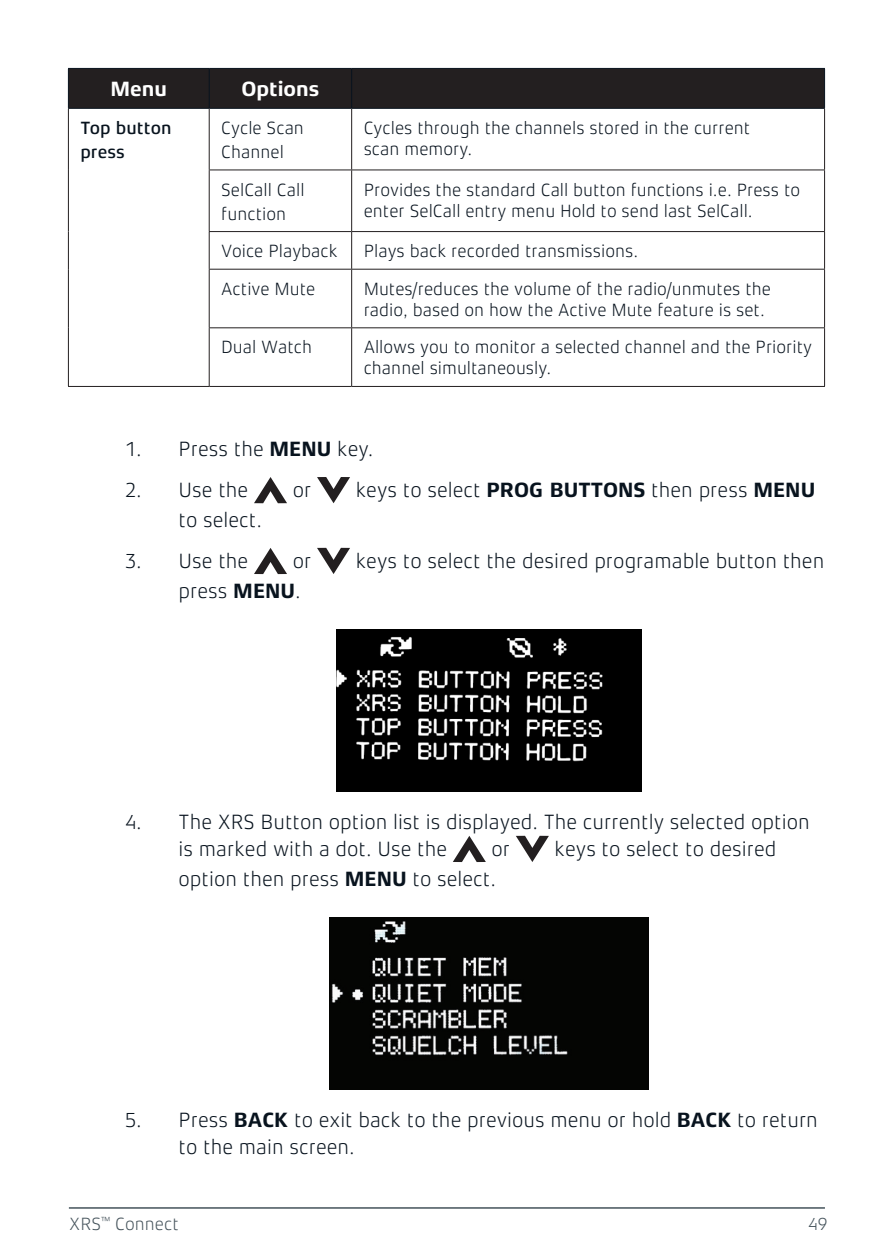
<style>
.page{position:relative;width:893px;height:1259px;background:#fff}
.page>*{position:absolute;margin:0;border:0;box-sizing:border-box;transform-origin:0 0}
.t1{font:300 21px/27px "Xenois Sans Pro";color:#08131e}
.table_head{font:700 21px "Xenois Sans Pro";color:#fff}
.Table_09_pt_A6{font:300 18px/21px "Xenois Sans Pro";color:#08131e}
.Table_09_pt_A6-2{font:500 18px/24px "Xenois Sans Pro";color:#08131e}
.t2{font:300 18px "Xenois Sans Pro";color:#45535b}
.s1{font-weight:700}
</style>
<div class="page">
<hr style="left:69px;top:1207px;width:756px;height:1px;background:#45535b">
<div style="left:69px;top:69px;width:755px;height:39px;background:#231f20"></div>
<hr style="left:68px;top:68px;width:141px;height:1px;background:#08131e">
<hr style="left:68px;top:69px;width:1px;height:39px;background:#08131e">
<hr style="left:209px;top:68px;width:143px;height:1px;background:#08131e">
<hr style="left:209px;top:69px;width:1px;height:39px;background:#08131e">
<hr style="left:352px;top:68px;width:473px;height:1px;background:#08131e">
<hr style="left:351px;top:69px;width:1px;height:39px;background:#08131e">
<hr style="left:824px;top:69px;width:1px;height:39px;background:#08131e">
<hr style="left:68px;top:108px;width:141px;height:1px;background:#08131e">
<hr style="left:209px;top:108px;width:143px;height:1px;background:#08131e">
<hr style="left:352px;top:108px;width:473px;height:1px;background:#08131e">
<hr style="left:68px;top:109px;width:1px;height:61px;background:#231f20">
<hr style="left:68px;top:170px;width:1px;height:61px;background:#231f20">
<hr style="left:68px;top:231px;width:1px;height:38px;background:#231f20">
<hr style="left:68px;top:269px;width:1px;height:59px;background:#231f20">
<hr style="left:68px;top:328px;width:1px;height:58px;background:#231f20">
<hr style="left:68px;top:386px;width:141px;height:1px;background:#231f20">
<hr style="left:209px;top:109px;width:1px;height:61px;background:#231f20">
<hr style="left:351px;top:109px;width:1px;height:61px;background:#231f20">
<hr style="left:824px;top:109px;width:1px;height:61px;background:#231f20">
<hr style="left:209px;top:169px;width:143px;height:1px;background:#231f20">
<hr style="left:209px;top:170px;width:1px;height:61px;background:#231f20">
<hr style="left:352px;top:169px;width:473px;height:1px;background:#231f20">
<hr style="left:351px;top:170px;width:1px;height:61px;background:#231f20">
<hr style="left:824px;top:170px;width:1px;height:61px;background:#231f20">
<hr style="left:209px;top:231px;width:143px;height:1px;background:#231f20">
<hr style="left:209px;top:232px;width:1px;height:37px;background:#231f20">
<hr style="left:352px;top:231px;width:473px;height:1px;background:#231f20">
<hr style="left:351px;top:232px;width:1px;height:37px;background:#231f20">
<hr style="left:824px;top:232px;width:1px;height:37px;background:#231f20">
<hr style="left:209px;top:269px;width:143px;height:1px;background:#231f20">
<hr style="left:209px;top:269px;width:1px;height:58px;background:#231f20">
<hr style="left:352px;top:269px;width:473px;height:1px;background:#231f20">
<hr style="left:351px;top:269px;width:1px;height:58px;background:#231f20">
<hr style="left:824px;top:269px;width:1px;height:58px;background:#231f20">
<hr style="left:209px;top:327px;width:143px;height:1px;background:#231f20">
<hr style="left:209px;top:328px;width:1px;height:58px;background:#231f20">
<hr style="left:352px;top:327px;width:473px;height:1px;background:#231f20">
<hr style="left:351px;top:328px;width:1px;height:58px;background:#231f20">
<hr style="left:824px;top:328px;width:1px;height:58px;background:#231f20">
<hr style="left:209px;top:386px;width:143px;height:1px;background:#231f20">
<hr style="left:352px;top:386px;width:473px;height:1px;background:#231f20">
<svg style="left:254px;top:477px;width:33px;height:26px"></svg>
<svg style="left:317px;top:477px;width:33px;height:26px"></svg>
<svg style="left:254px;top:548px;width:33px;height:26px"></svg>
<svg style="left:317px;top:548px;width:33px;height:26px"></svg>
<img style="left:337px;top:629px;width:304px;height:162px">
<svg style="left:453px;top:836px;width:33px;height:26px"></svg>
<svg style="left:516px;top:836px;width:33px;height:26px"></svg>
<img style="left:330px;top:917px;width:318px;height:172px">
<p class="table_head" style="left:111px;top:77px;width:58px">Menu</p>
<p class="table_head" style="left:241px;top:77px;width:80px">Options</p>
<p class="Table_09_pt_A6-2" style="left:80px;top:116px;width:93px">Top button press</p>
<p class="Table_09_pt_A6" style="left:221px;top:116px;width:84px;line-height:24px">Cycle Scan<br>Channel</p>
<p class="Table_09_pt_A6" style="left:364px;top:117px;width:388px">Cycles through the channels stored in the current scan memory.</p>
<p class="Table_09_pt_A6" style="left:221px;top:177px;width:85px;line-height:24px">SelCall Call function</p>
<p class="Table_09_pt_A6" style="left:364px;top:179px;width:438px">Provides the standard Call button functions i.e. Press to enter SelCall entry menu Hold to send last SelCall.</p>
<p class="Table_09_pt_A6" style="left:221px;top:240px;width:118px">Voice Playback</p>
<p class="Table_09_pt_A6" style="left:364px;top:240px;width:276px">Plays back recorded transmissions.</p>
<p class="Table_09_pt_A6" style="left:221px;top:278px;width:96px">Active Mute</p>
<p class="Table_09_pt_A6" style="left:364px;top:278px;width:409px">Mutes/reduces the volume of the radio/unmutes the radio, based on how the Active Mute feature is set.</p>
<p class="Table_09_pt_A6" style="left:221px;top:337px;width:92px">Dual Watch</p>
<p class="Table_09_pt_A6" style="left:364px;top:337px;width:450px">Allows you to monitor a selected channel and the Priority channel simultaneously.</p>
<p class="t1" style="left:125px;top:436px;width:250px">1. Press the <span class="s1">MENU</span> key.</p>
<p class="t1" style="left:125px;top:476px;width:125px">2. Use the</p>
<p class="t1" style="left:293px;top:476px;width:20px">or</p>
<p class="t1" style="left:356px;top:476px;width:461px">keys to select <span class="s1">PROG BUTTONS</span> then press <span class="s1">MENU</span></p>
<p class="t1" style="left:179px;top:506px;width:85px">to select.</p>
<p class="t1" style="left:125px;top:547px;width:125px">3. Use the</p>
<p class="t1" style="left:293px;top:547px;width:20px">or</p>
<p class="t1" style="left:356px;top:547px;width:470px">keys to select the desired programable button then</p>
<p class="t1" style="left:179px;top:577px;width:124px">press <span class="s1">MENU</span>.</p>
<p class="t1" style="left:179px;top:808px;width:633px;text-indent:-54px">4. The XRS Button option list is displayed. The currently selected option is marked with a dot. Use the</p>
<p class="t1" style="left:491px;top:835px;width:20px">or</p>
<p class="t1" style="left:554px;top:835px;width:223px">keys to select to desired</p>
<p class="t1" style="left:179px;top:865px;width:319px">option then press <span class="s1">MENU</span> to select.</p>
<p class="t1" style="left:179px;top:1106px;width:641px;text-indent:-54px">5. Press <span class="s1">BACK</span> to exit back to the previous menu or hold <span class="s1">BACK</span> to return to the main screen.</p>
<p class="t2" style="left:69px;top:1213px;width:111px">XRS<sup>™</sup> Connect</p>
<p class="t2" style="left:808px;top:1213px;width:21px">49</p>
</div>
